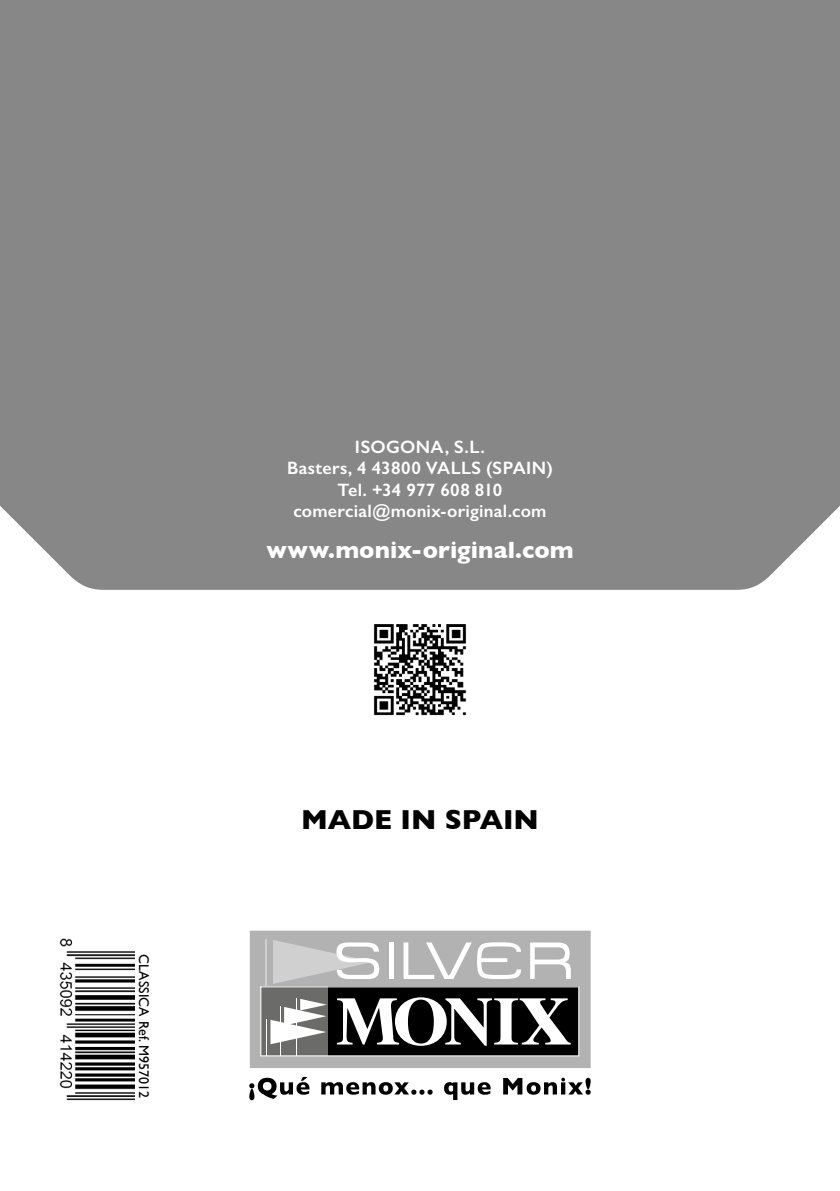
<style>
.page{position:relative;width:840px;height:1191px;background:#fff}
.page>*{position:absolute;margin:0;border:0;box-sizing:border-box;transform-origin:0 0}
.t1{font:700 28px "Gill Sans";letter-spacing:-.005em;color:#000}
.t2{font:700 24px "Gill Sans";letter-spacing:.005em;color:#fff}
.t3{font:600 18px/21.6px "Gill Sans";letter-spacing:.015em;color:#fff;text-align:center}
.t4{font:14px "Gill Sans";color:#000}
</style>
<div class="page">
<div style="left:0;top:0;width:839px;height:590px;background:#878787"></div>
<svg style="left:249px;top:1077px;width:60px;height:23px"></svg>
<svg style="left:321px;top:1082px;width:111px;height:12px"></svg>
<svg style="left:444px;top:1082px;width:46px;height:18px"></svg>
<svg style="left:503px;top:1077px;width:87px;height:17px"></svg>
<div style="left:250px;top:930px;width:340px;height:138px;background:#b3b2b2"></div>
<hr style="left:265px;top:939px;width:2px;height:65px;background:#d0d0d0">
<svg style="left:260px;top:940px;width:319px;height:116px"></svg>
<img style="left:59px;top:938px;width:76px;height:163px">
<img style="left:373px;top:624px;width:94px;height:92px">
<p class="t4" style="left:152px;top:954px;width:145px;rotate:90deg">CLASSICA Ref. M957012</p>
<p class="t3" style="left:287px;top:435px;width:267px">ISOGONA, S.L.<br>Basters, 4 43800 VALLS (SPAIN)<br>Tel. +34 977 608 810 comercial@monix-original.com</p>
<h2 class="t2" style="left:266px;top:530px;width:308px">www.monix-original.com</h2>
<h1 class="t1" style="left:301px;top:797px;width:239px">MADE IN SPAIN</h1>
</div>
